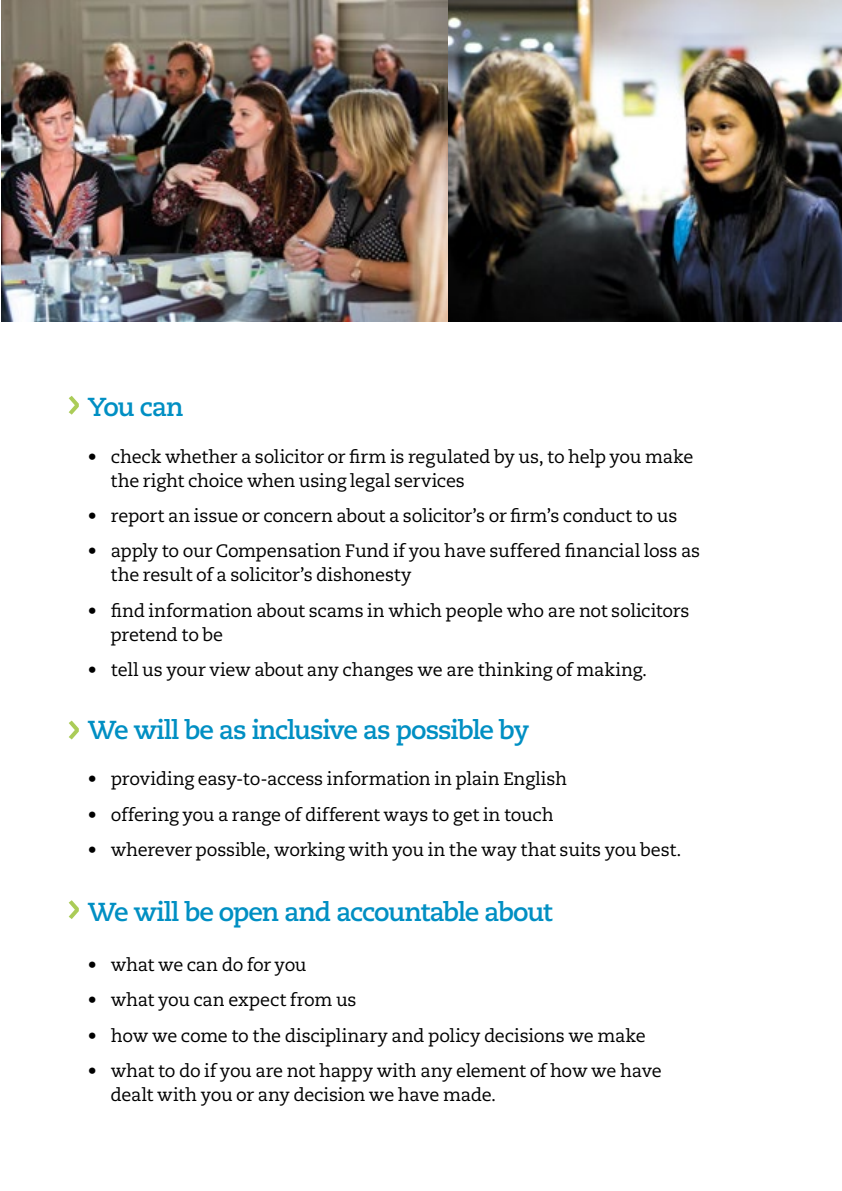
<style>
.page{position:relative;width:842px;height:1191px;background:#fff}
.page>*{position:absolute;margin:0;border:0;box-sizing:border-box;transform-origin:0 0}
.t1{font:54px "Caecilia";color:#abcc58}
.t2{font:700 26px "Caecilia";letter-spacing:-.04em;color:#008fc3}
.t3{font:18px/24px "Caecilia";letter-spacing:-.015em;color:#000}
</style>
<div class="page">
<hr style="left:841px;top:0;width:1px;height:1191px;background:#005677">
<img style="left:1px;top:0;width:447px;height:321px">
<img style="left:448px;top:0;width:394px;height:321px">
<h1 class="t1" style="left:66px;top:370px;width:17px">›</h1>
<h1 class="t1" style="left:66px;top:695px;width:17px">›</h1>
<h2 class="t2" style="left:88px;top:391px;width:97px">You can</h2>
<p class="t3" style="left:111px;top:444px;width:584px;text-indent:-23px">• check whether a solicitor or firm is regulated by us, to help you make the right choice when using legal services</p>
<p class="t3" style="left:88px;top:504px;width:591px">• report an issue or concern about a solicitor’s or firm’s conduct to us</p>
<p class="t3" style="left:111px;top:539px;width:591px;text-indent:-23px">• apply to our Compensation Fund if you have suffered financial loss as the result of a solicitor’s dishonesty</p>
<p class="t3" style="left:111px;top:598px;width:580px;text-indent:-23px">• find information about scams in which people who are not solicitors pretend to be</p>
<p class="t3" style="left:88px;top:658px;width:561px">• tell us your view about any changes we are thinking of making.</p>
<h2 class="t2" style="left:88px;top:714px;width:443px">We will be as inclusive as possible by</h2>
<p class="t3" style="left:88px;top:767px;width:481px">• providing easy-to-access information in plain English</p>
<p class="t3" style="left:88px;top:803px;width:467px">• offering you a range of different ways to get in touch</p>
<p class="t3" style="left:88px;top:838px;width:595px">• wherever possible, working with you in the way that suits you best.</p>
<h1 class="t1" style="left:66px;top:874px;width:17px">›</h1>
<h2 class="t2" style="left:88px;top:897px;width:466px">We will be open and accountable about</h2>
<p class="t3" style="left:88px;top:953px;width:220px">• what we can do for you</p>
<p class="t3" style="left:88px;top:988px;width:270px">• what you can expect from us</p>
<p class="t3" style="left:88px;top:1023px;width:559px">• how we come to the disciplinary and policy decisions we make</p>
<p class="t3" style="left:111px;top:1059px;width:553px;text-indent:-23px">• what to do if you are not happy with any element of how we have dealt with you or any decision we have made.</p>
</div>
